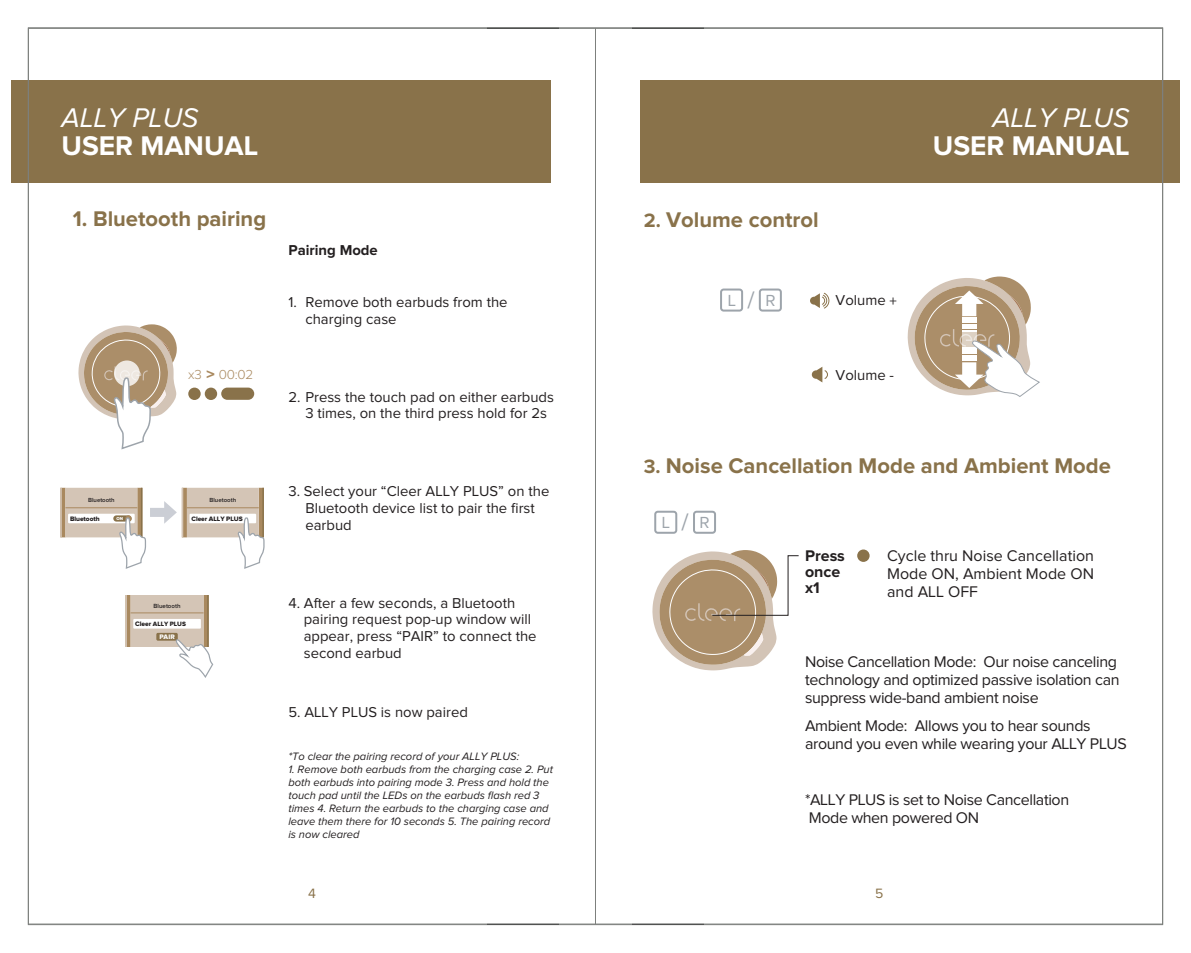
<style>
.page{position:relative;width:1191px;height:953px;background:#fff}
.page>*{position:absolute;margin:0;border:0;box-sizing:border-box;transform-origin:0 0}
.t1{font:700 28px "Proxima Nova";color:#fff}
.t2{font:italic 28px "Proxima Nova";color:#fff}
.t3{font:700 22px "Proxima Nova";color:#89724a}
.t4{font:16.6px "Proxima Nova";color:#9da4ab}
.t5{font:16px/18px "Proxima Nova";letter-spacing:-.025em;color:#231f20}
.t6{font:700 16px/16px "Proxima Nova";color:#231f20}
.t7{font:14.8px/16.6px "Proxima Nova";color:#231f20}
.t8{font:700 14.8px "Proxima Nova";color:#231f20}
.t9{font:14px "Proxima Nova";color:#89724a}
.t10{font:300 13.6px "Proxima Nova";color:#a9895f}
.t11{font:italic 11.2px/13px "Proxima Nova";color:#231f20}
.t12{font:6.8px "Proxima Nova Extrabld";color:#fff}
.t13{font:6.6px "Proxima Nova Extrabld";letter-spacing:-.005em;color:#231f20}
.t14{font:6.4px "Proxima Nova Extrabld";letter-spacing:-.005em;color:#231f20}
.t15{font:600 6.2px "Proxima Nova";color:#231f20}
.t16{font:4.4px "Proxima Nova Extrabld";color:#fff}
.s1{font-size:20px}
.s2{font-size:24.2px}
.s3{font-family:"Helvetica Neue LT Pro";font-weight:700;font-size:14.8px}
.s4{font-size:6.8px}
</style>
<div class="page">
<div style="left:640px;top:81px;width:539px;height:102px;background:#89724a"></div>
<div style="left:11px;top:81px;width:540px;height:102px;background:#89724a"></div>
<svg style="left:60px;top:487px;width:205px;height:82px"></svg>
<svg style="left:125px;top:595px;width:89px;height:83px"></svg>
<svg style="left:78px;top:324px;width:99px;height:126px"></svg>
<svg style="left:907px;top:276px;width:133px;height:121px"></svg>
<svg style="left:810px;top:293px;width:19px;height:15px"></svg>
<svg style="left:812px;top:366px;width:16px;height:16px"></svg>
<div style="left:759px;top:288px;width:23px;height:23px;border:2px solid #9da4ab;border-radius:3px"></div>
<div style="left:720px;top:288px;width:23px;height:23px;border:2px solid #9da4ab;border-radius:3px"></div>
<div style="left:693px;top:510px;width:23px;height:23px;border:2px solid #9da4ab;border-radius:3px"></div>
<div style="left:654px;top:510px;width:23px;height:23px;border:2px solid #9da4ab;border-radius:3px"></div>
<svg style="left:652px;top:550px;width:147px;height:120px"></svg>
<div style="left:857px;top:549px;width:12px;height:13px;background:#89724a;border-radius:50%"></div>
<div style="left:188px;top:387px;width:13px;height:13px;background:#89724a;border-radius:50%"></div>
<div style="left:205px;top:387px;width:12px;height:13px;background:#89724a;border-radius:50%"></div>
<div style="left:221px;top:387px;width:33px;height:13px;background:#89724a;border-radius:6px"></div>
<hr style="left:595px;top:28px;width:1px;height:896px;background:#7d807d">
<h1 class="t2" style="left:62px;top:105px;width:139px">ALLY PLUS</h1>
<h1 class="t1" style="left:62px;top:133px;width:198px">USER MANUAL</h1>
<h1 class="t2" style="left:992px;top:105px;width:139px">ALLY PLUS</h1>
<h1 class="t1" style="left:933px;top:133px;width:198px">USER MANUAL</h1>
<h2 class="t3" style="left:73px;top:208px;width:195px">1. Bluetooth pairing</h2>
<h2 class="t3" style="left:644px;top:209px;width:176px"><span class="s1">2.</span> Volume control</h2>
<p class="t8" style="left:288px;top:243px;width:91px">Pairing Mode</p>
<p class="t7" style="left:305px;top:294px;width:204px;text-indent:-17px">1. Remove both earbuds from the charging case</p>
<p class="t4" style="left:727px;top:292px;width:49px">L<span class="s2">/</span>R</p>
<p class="t7" style="left:835px;top:292px;width:63px">Volume +</p>
<p class="t10" style="left:188px;top:368px;width:67px">x3 <span class="s3">&gt;</span> 00:02</p>
<p class="t7" style="left:835px;top:367px;width:60px">Volume -</p>
<p class="t7" style="left:305px;top:389px;width:250px;text-indent:-17px">2. Press the touch pad on either earbuds<br>3 times, on the third press hold for 2s</p>
<h2 class="t3" style="left:644px;top:455px;width:468px"><span class="s1">3.</span> Noise Cancellation Mode and Ambient Mode</h2>
<p class="t15" style="left:88px;top:497px;width:28px">Bluetooth</p>
<p class="t15" style="left:210px;top:497px;width:28px">Bluetooth</p>
<p class="t16" style="left:116px;top:516px;width:8px">ON</p>
<p class="t13" style="left:70px;top:515px;width:31px">Bluetooth</p>
<p class="t13" style="left:191px;top:515px;width:53px">Cleer ALLY PLUS</p>
<p class="t7" style="left:305px;top:483px;width:245px;text-indent:-17px">3. Select your “Cleer ALLY PLUS” on the<br>Bluetooth device list to pair the first earbud</p>
<p class="t4" style="left:662px;top:514px;width:49px">L<span class="s2">/</span>R</p>
<p class="t15" style="left:154px;top:602px;width:28px">Bluetooth</p>
<p class="t12" style="left:159px;top:633px;width:17px">PAIR</p>
<p class="t14" style="left:135px;top:620px;width:52px"><span class="s4">Cleer</span> ALLY PLUS</p>
<p class="t7" style="left:304px;top:595px;width:234px;text-indent:-15px">4. After a few seconds, a Bluetooth pairing request pop-up window will appear, press “PAIR” to connect the second earbud</p>
<p class="t7" style="left:288px;top:704px;width:181px">5. ALLY PLUS is now paired</p>
<p class="t11" style="left:288px;top:750px;width:232px">*To clear the pairing record of your ALLY PLUS:</p>
<p class="t11" style="left:288px;top:763px;width:266px">1. Remove both earbuds from the charging case 2. Put both earbuds into pairing mode 3. Press and hold the touch pad until the LEDs on the earbuds flash red 3 times 4. Return the earbuds to the charging case and leave them there for 10 seconds 5. The pairing record is now cleared</p>
<p class="t6" style="left:805px;top:548px;width:41px">Press once x1</p>
<p class="t5" style="left:887px;top:547px;width:208px;text-align:justify">Cycle thru Noise Cancellation Mode ON, Ambient Mode ON and ALL OFF</p>
<p class="t5" style="left:805px;top:653px;width:316px">Noise Cancellation Mode: Our noise canceling technology and optimized passive isolation can suppress wide-band ambient noise</p>
<p class="t5" style="left:805px;top:717px;width:323px">Ambient Mode: Allows you to hear sounds around you even while wearing your ALLY PLUS</p>
<p class="t5" style="left:805px;top:791px;width:266px">*ALLY PLUS is set to Noise Cancellation<br>Mode when powered ON</p>
<p class="t9" style="left:308px;top:886px;width:9px">4</p>
<p class="t9" style="left:875px;top:886px;width:10px">5</p>
</div>
